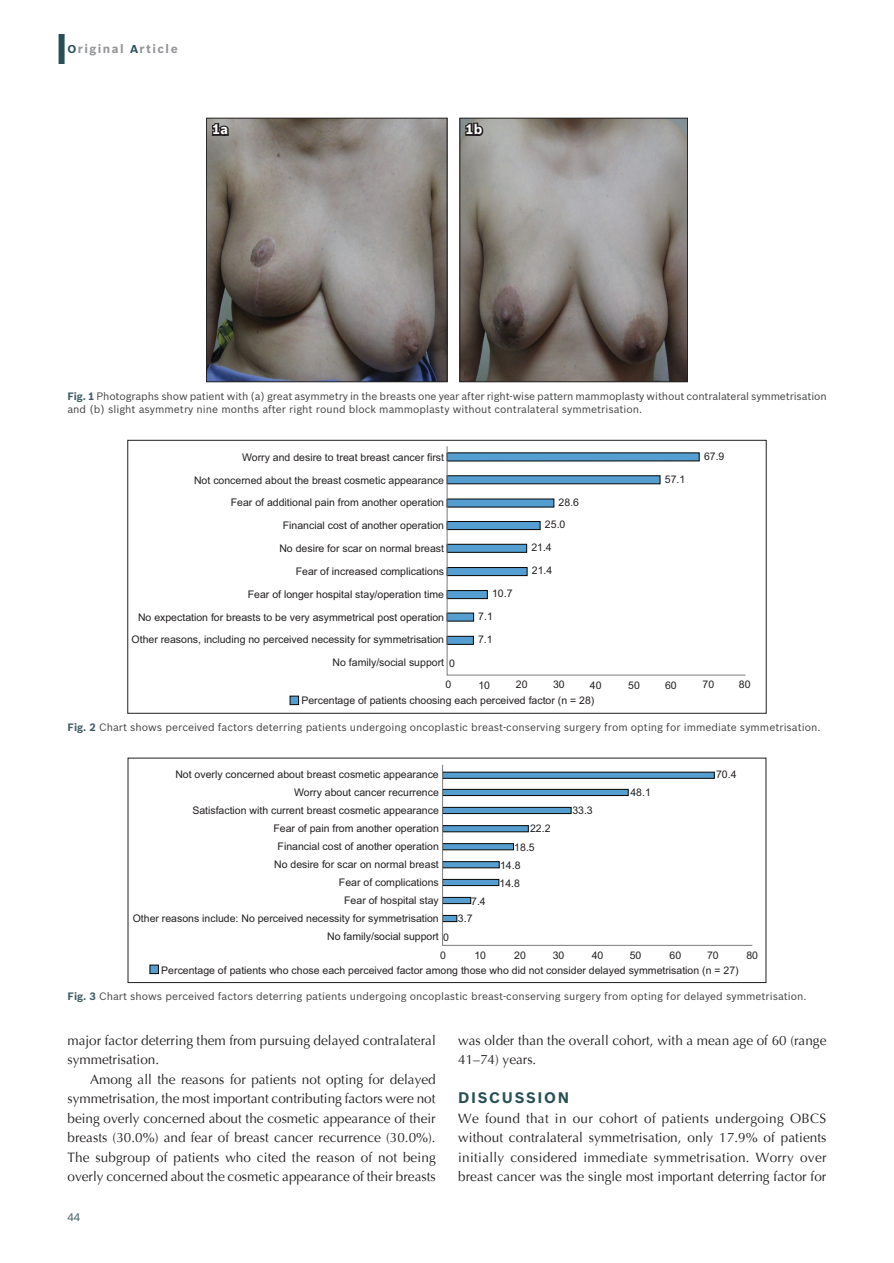
<style>
.page{position:relative;width:894px;height:1263px;background:#fff}
.page>*{position:absolute;margin:0;border:0;box-sizing:border-box;transform-origin:0 0}
.t1{font:700 15px "Bosch Sans";letter-spacing:.11em;color:#284f56}
.TX{font:13.5px/19.5px "Optima";color:#231f20}
.TXFL{font:13.5px/19.5px "Optima";color:#231f20;text-align:justify}
.t2{font:700 13.5px "Bosch Sans";color:#fff}
.t3{font:700 12px "Bosch Sans";letter-spacing:.12em;color:#939598}
.t4{font:10.5px/22.8px "Arial";color:#231f20}
.FGC{font:10.5px/13.5px "Bosch Sans";color:#414243}
.FOLIO{font:500 10.5px "Bosch Sans";color:#4f676d}
.s1{font-size:11.25px;color:#284f56}
.s2{font-weight:700;color:#425d64}
</style>
<div class="page">
<div style="left:58px;top:34px;width:7px;height:30px;background:#284f56"></div>
<svg style="left:446px;top:446px;width:300px;height:230px"></svg>
<div style="left:290px;top:696px;width:8px;height:8px;background:#559ed2"></div>
<div style="left:289px;top:695px;width:10px;height:10px;border:1px solid #040503"></div>
<div style="left:127px;top:440px;width:639px;height:273px;border:1px solid #231f20"></div>
<img style="left:208px;top:120px;width:237px;height:260px">
<div style="left:206px;top:118px;width:241px;height:264px;border:1px solid #231f20"></div>
<img style="left:461px;top:120px;width:224px;height:260px">
<div style="left:459px;top:118px;width:228px;height:264px;border:1px solid #231f20"></div>
<svg style="left:210px;top:122px;width:20px;height:15px"></svg>
<svg style="left:463px;top:121px;width:21px;height:18px"></svg>
<svg style="left:442px;top:764px;width:310px;height:182px"></svg>
<div style="left:149px;top:964px;width:10px;height:10px;background:#569ed0;border:1px solid #040503"></div>
<p class="t3" style="left:68px;top:42px;width:112px"><span class="s1">O</span>riginal <span class="s1">A</span>rticle</p>
<p class="t2" style="left:212px;top:121px;width:17px">1a</p>
<p class="t2" style="left:465px;top:121px;width:18px">1b</p>
<p class="FGC" style="left:68px;top:389px;width:760px"><span class="s2">Fig. 1</span> Photographs show patient with (a) great asymmetry in the breasts one year after right-wise pattern mammoplasty without contralateral symmetrisation and (b) slight asymmetry nine months after right round block mammoplasty without contralateral symmetrisation.</p>
<p class="t4" style="left:131px;top:446px;width:314px;text-align:right">Worry and desire to treat breast cancer first<br>Not concerned about the breast cosmetic appearance<br>Fear of additional pain from another operation<br>Financial cost of another operation<br>No desire for scar on normal breast<br>Fear of increased complications<br>Fear of longer hospital stay/operation time<br>No expectation for breasts to be very asymmetrical post operation Other reasons, including no perceived necessity for symmetrisation No family/social support</p>
<p class="t4" style="left:703px;top:445px;width:22px">67.9</p>
<p class="t4" style="left:664px;top:467px;width:22px">57.1</p>
<p class="t4" style="left:558px;top:491px;width:22px">28.6</p>
<p class="t4" style="left:544px;top:513px;width:22px">25.0</p>
<p class="t4" style="left:531px;top:536px;width:22px">21.4</p>
<p class="t4" style="left:531px;top:559px;width:22px">21.4</p>
<p class="t4" style="left:478px;top:582px;width:36px;text-indent:14px">10.7<br>7.1</p>
<p class="t4" style="left:478px;top:628px;width:16px">7.1</p>
<p class="t4" style="left:445px;top:653px;width:11px;line-height:21px;text-align:center">0<br>0</p>
<p class="t4" style="left:478px;top:674px;width:13px">10</p>
<p class="t4" style="left:515px;top:673px;width:13px">20</p>
<p class="t4" style="left:553px;top:673px;width:13px">30</p>
<p class="t4" style="left:589px;top:673px;width:13px">40</p>
<p class="t4" style="left:628px;top:673px;width:13px">50</p>
<p class="t4" style="left:664px;top:673px;width:13px">60</p>
<p class="t4" style="left:702px;top:673px;width:13px">70</p>
<p class="t4" style="left:738px;top:673px;width:13px">80</p>
<p class="t4" style="left:301px;top:689px;width:294px">Percentage of patients choosing each perceived factor (n = 28)</p>
<p class="FGC" style="left:68px;top:720px;width:754px"><span class="s2">Fig. 2</span> Chart shows perceived factors deterring patients undergoing oncoplastic breast-conserving surgery from opting for immediate symmetrisation.</p>
<p class="t4" style="left:133px;top:765px;width:307px;line-height:18px;text-align:right">Not overly concerned about breast cosmetic appearance<br>Worry about cancer recurrence<br>Satisfaction with current breast cosmetic appearance<br>Fear of pain from another operation<br>Financial cost of another operation<br>No desire for scar on normal breast<br>Fear of complications<br>Fear of hospital stay<br>Other reasons include: No perceived necessity for symmetrisation No family/social support</p>
<p class="t4" style="left:715px;top:763px;width:22px">70.4</p>
<p class="t4" style="left:630px;top:780px;width:22px">48.1</p>
<p class="t4" style="left:572px;top:799px;width:22px">33.3</p>
<p class="t4" style="left:530px;top:817px;width:22px">22.2</p>
<p class="t4" style="left:514px;top:835px;width:22px">18.5</p>
<p class="t4" style="left:500px;top:854px;width:22px">14.8</p>
<p class="t4" style="left:499px;top:871px;width:22px">14.8</p>
<p class="t4" style="left:458px;top:892px;width:29px;line-height:17.2px;text-indent:13px">7.4<br>3.7</p>
<p class="t4" style="left:440px;top:929px;width:10px;line-height:17.2px">0<br>0</p>
<p class="t4" style="left:474px;top:943px;width:13px">10</p>
<p class="t4" style="left:514px;top:943px;width:13px">20</p>
<p class="t4" style="left:552px;top:943px;width:13px">30</p>
<p class="t4" style="left:591px;top:943px;width:13px">40</p>
<p class="t4" style="left:629px;top:943px;width:13px">50</p>
<p class="t4" style="left:669px;top:943px;width:13px">60</p>
<p class="t4" style="left:706px;top:943px;width:13px">70</p>
<p class="t4" style="left:746px;top:943px;width:13px">80</p>
<p class="t4" style="left:161px;top:959px;width:578px">Percentage of patients who chose each perceived factor among those who did not consider delayed symmetrisation (n = 27)</p>
<p class="FGC" style="left:68px;top:989px;width:740px"><span class="s2">Fig. 3</span> Chart shows perceived factors deterring patients undergoing oncoplastic breast-conserving surgery from opting for delayed symmetrisation.</p>
<p class="TX" style="left:68px;top:1030px;width:369px">major factor deterring them from pursuing delayed contralateral symmetrisation.</p>
<p class="TX" style="left:68px;top:1069px;width:369px;text-align:justify;text-indent:22px">Among all the reasons for patients not opting for delayed symmetrisation, the most important contributing factors were not being overly concerned about the cosmetic appearance of their breasts (30.0%) and fear of breast cancer recurrence (30.0%).<br>The subgroup of patients who cited the reason of not being overly concerned about the cosmetic appearance of their breasts</p>
<p class="FOLIO" style="left:68px;top:1211px;width:14px">44</p>
<p class="TX" style="left:458px;top:1030px;width:369px">was older than the overall cohort, with a mean age of 60 (range<br>41–74) years.</p>
<h1 class="t1" style="left:458px;top:1088px;width:112px">DISCUSSION</h1>
<p class="TXFL" style="left:458px;top:1108px;width:369px">We found that in our cohort of patients undergoing OBCS without contralateral symmetrisation, only 17.9% of patients initially considered immediate symmetrisation. Worry over breast cancer was the single most important deterring factor for</p>
</div>
